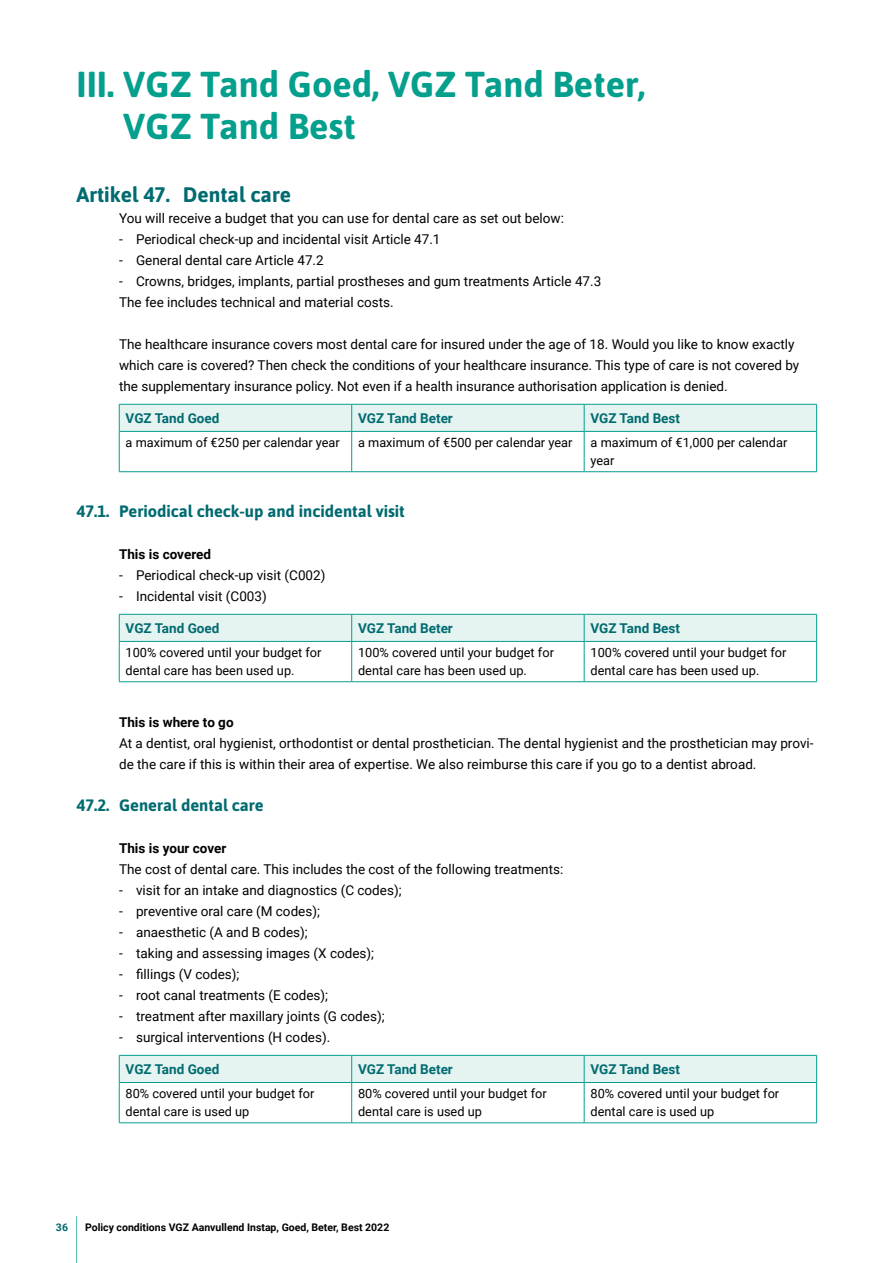
<style>
.page{position:relative;width:893px;height:1263px;background:#fff}
.page>*{position:absolute;margin:0;border:0;box-sizing:border-box;transform-origin:0 0}
.H1_kop{font:700 36px/42px "Asap";color:#059f8e}
.H2_kop_nummer{font:700 21px "Asap";color:#006b70}
.H3_kop_nummer{font:700 16.5px "Asap";color:#006b70}
.platte_tekst_insprin{font:13.5px/21px "Roboto Regular 2";color:#000}
.tabel_kop{font:700 13.5px "Roboto";color:#006b70}
.H4_kop{font:700 13.5px "Roboto";color:#000}
.t1{font:13.5px "Roboto";color:#000}
.tabel_plat{font:12.75px/18px "Roboto Regular 2";color:#000}
.t2{font:700 10.5px "Roboto";color:#000}
.t3{font:700 10.5px "Roboto";color:#006b70}
.s1{font-family:"Roboto Regular 2"}
</style>
<div class="page">
<hr style="left:76px;top:1216px;width:1px;height:47px;background:#52bbb3">
<hr style="left:119px;top:431px;width:233px;height:1px;background:#059f8e">
<hr style="left:352px;top:431px;width:232px;height:1px;background:#059f8e">
<svg style="left:119px;top:404px;width:698px;height:27px;background:#dcefed"></svg>
<hr style="left:584px;top:431px;width:233px;height:1px;background:#059f8e">
<hr style="left:119px;top:432px;width:1px;height:39px;background:#059f8e">
<hr style="left:119px;top:471px;width:233px;height:1px;background:#059f8e">
<hr style="left:351px;top:432px;width:1px;height:39px;background:#059f8e">
<hr style="left:352px;top:471px;width:232px;height:1px;background:#059f8e">
<hr style="left:584px;top:432px;width:1px;height:39px;background:#059f8e">
<hr style="left:816px;top:432px;width:1px;height:39px;background:#059f8e">
<hr style="left:584px;top:471px;width:233px;height:1px;background:#059f8e">
<hr style="left:119px;top:641px;width:233px;height:1px;background:#059f8e">
<hr style="left:352px;top:641px;width:232px;height:1px;background:#059f8e">
<svg style="left:119px;top:614px;width:698px;height:27px;background:#dcefed"></svg>
<hr style="left:584px;top:641px;width:233px;height:1px;background:#059f8e">
<hr style="left:119px;top:642px;width:1px;height:39px;background:#059f8e">
<hr style="left:119px;top:681px;width:233px;height:1px;background:#059f8e">
<hr style="left:351px;top:642px;width:1px;height:39px;background:#059f8e">
<hr style="left:352px;top:681px;width:232px;height:1px;background:#059f8e">
<hr style="left:584px;top:642px;width:1px;height:39px;background:#059f8e">
<hr style="left:816px;top:642px;width:1px;height:39px;background:#059f8e">
<hr style="left:584px;top:681px;width:233px;height:1px;background:#059f8e">
<hr style="left:119px;top:1082px;width:233px;height:1px;background:#059f8e">
<hr style="left:352px;top:1082px;width:232px;height:1px;background:#059f8e">
<div style="left:119px;top:1055px;width:698px;height:27px;background:#e5f3f1"></div>
<hr style="left:584px;top:1082px;width:233px;height:1px;background:#059f8e">
<hr style="left:119px;top:1083px;width:1px;height:39px;background:#059f8e">
<hr style="left:119px;top:1122px;width:233px;height:1px;background:#059f8e">
<hr style="left:351px;top:1083px;width:1px;height:39px;background:#059f8e">
<hr style="left:352px;top:1122px;width:232px;height:1px;background:#059f8e">
<hr style="left:584px;top:1083px;width:1px;height:39px;background:#059f8e">
<hr style="left:816px;top:1083px;width:1px;height:39px;background:#059f8e">
<hr style="left:584px;top:1122px;width:233px;height:1px;background:#059f8e">
<h1 class="H1_kop" style="left:123px;top:62px;width:524px;text-indent:-47px">III. VGZ Tand Goed, VGZ Tand Beter,<br>VGZ Tand Best</h1>
<h2 class="H2_kop_nummer" style="left:77px;top:180px;width:216px">Artikel 47. Dental care</h2>
<p class="platte_tekst_insprin" style="left:119px;top:207px;width:446px">You will receive a budget that you can use for dental care as set out below:</p>
<p class="platte_tekst_insprin" style="left:119px;top:228px;width:323px">- Periodical check-up and incidental visit Article 47.1</p>
<p class="platte_tekst_insprin" style="left:119px;top:249px;width:206px">- General dental care Article 47.2</p>
<p class="platte_tekst_insprin" style="left:119px;top:270px;width:484px">- Crowns, bridges, implants, partial prostheses and gum treatments Article 47.3</p>
<p class="platte_tekst_insprin" style="left:119px;top:291px;width:276px">The fee includes technical and material costs.</p>
<p class="platte_tekst_insprin" style="left:119px;top:333px;width:682px">The healthcare insurance covers most dental care for insured under the age of 18. Would you like to know exactly which care is covered? Then check the conditions of your healthcare insurance. This type of care is not covered by the supplementary insurance policy. Not even if a health insurance authorisation application is denied.</p>
<p class="tabel_kop" style="left:126px;top:409px;width:95px">VGZ Tand Goed</p>
<p class="tabel_kop" style="left:358px;top:409px;width:96px">VGZ Tand Beter</p>
<p class="tabel_kop" style="left:591px;top:409px;width:91px">VGZ Tand Best</p>
<p class="tabel_plat" style="left:126px;top:433px;width:216px">a maximum of €250 per calendar year</p>
<p class="tabel_plat" style="left:358px;top:433px;width:216px">a maximum of €500 per calendar year</p>
<p class="tabel_plat" style="left:591px;top:433px;width:198px">a maximum of €1,000 per calendar year</p>
<h3 class="H3_kop_nummer" style="left:77px;top:500px;width:330px">47.1. Periodical check-up and incidental visit</h3>
<p class="H4_kop" style="left:119px;top:545px;width:93px">This is covered</p>
<p class="platte_tekst_insprin" style="left:119px;top:564px;width:208px">- Periodical check-up visit (C002)</p>
<p class="platte_tekst_insprin" style="left:119px;top:585px;width:149px">- Incidental visit (C003)</p>
<p class="tabel_kop" style="left:126px;top:619px;width:95px">VGZ Tand Goed</p>
<p class="tabel_kop" style="left:358px;top:619px;width:96px">VGZ Tand Beter</p>
<p class="tabel_kop" style="left:591px;top:619px;width:91px">VGZ Tand Best</p>
<p class="tabel_plat" style="left:126px;top:643px;width:197px">100% covered until your budget for dental care has been used up.</p>
<p class="tabel_plat" style="left:358px;top:643px;width:197px">100% covered until your budget for dental care has been used up.</p>
<p class="tabel_plat" style="left:591px;top:643px;width:197px">100% covered until your budget for dental care has been used up.</p>
<p class="H4_kop" style="left:119px;top:713px;width:116px">This is where to go</p>
<p class="platte_tekst_insprin" style="left:119px;top:732px;width:696px">At a dentist, oral hygienist, orthodontist or dental prosthetician. The dental hygienist and the prosthetician may provi&shy;de the care if this is within their area of expertise. We also reimburse this care if you go to a dentist abroad.</p>
<h3 class="H3_kop_nummer" style="left:77px;top:794px;width:189px">47.2. General dental care</h3>
<p class="H4_kop" style="left:119px;top:839px;width:109px">This is your cover</p>
<p class="platte_tekst_insprin" style="left:119px;top:858px;width:446px">The cost of dental care. This includes the cost of the following treatments:</p>
<p class="platte_tekst_insprin" style="left:119px;top:879px;width:284px">- visit for an intake and diagnostics (C codes);</p>
<p class="platte_tekst_insprin" style="left:119px;top:900px;width:202px">- preventive oral care (M codes);</p>
<p class="platte_tekst_insprin" style="left:119px;top:921px;width:190px">- anaesthetic (A and B codes);</p>
<p class="platte_tekst_insprin" style="left:119px;top:942px;width:257px">- taking and assessing images (X codes);</p>
<p class="t1" style="left:119px;top:965px;width:122px"><span class="s1">-</span> fillings (V codes);</p>
<p class="platte_tekst_insprin" style="left:119px;top:984px;width:211px">- root canal treatments (E codes);</p>
<p class="platte_tekst_insprin" style="left:119px;top:1005px;width:267px">- treatment after maxillary joints (G codes);</p>
<p class="platte_tekst_insprin" style="left:119px;top:1026px;width:213px">- surgical interventions (H codes).</p>
<p class="tabel_kop" style="left:126px;top:1060px;width:95px">VGZ Tand Goed</p>
<p class="tabel_kop" style="left:358px;top:1060px;width:96px">VGZ Tand Beter</p>
<p class="tabel_kop" style="left:591px;top:1060px;width:91px">VGZ Tand Best</p>
<p class="tabel_plat" style="left:126px;top:1084px;width:190px">80% covered until your budget for dental care is used up</p>
<p class="tabel_plat" style="left:358px;top:1084px;width:190px">80% covered until your budget for dental care is used up</p>
<p class="tabel_plat" style="left:591px;top:1084px;width:190px">80% covered until your budget for dental care is used up</p>
<p class="t3" style="left:56px;top:1220px;width:14px">36</p>
<p class="t2" style="left:85px;top:1220px;width:306px">Policy conditions VGZ Aanvullend Instap, Goed, Beter, Best 2022</p>
</div>
